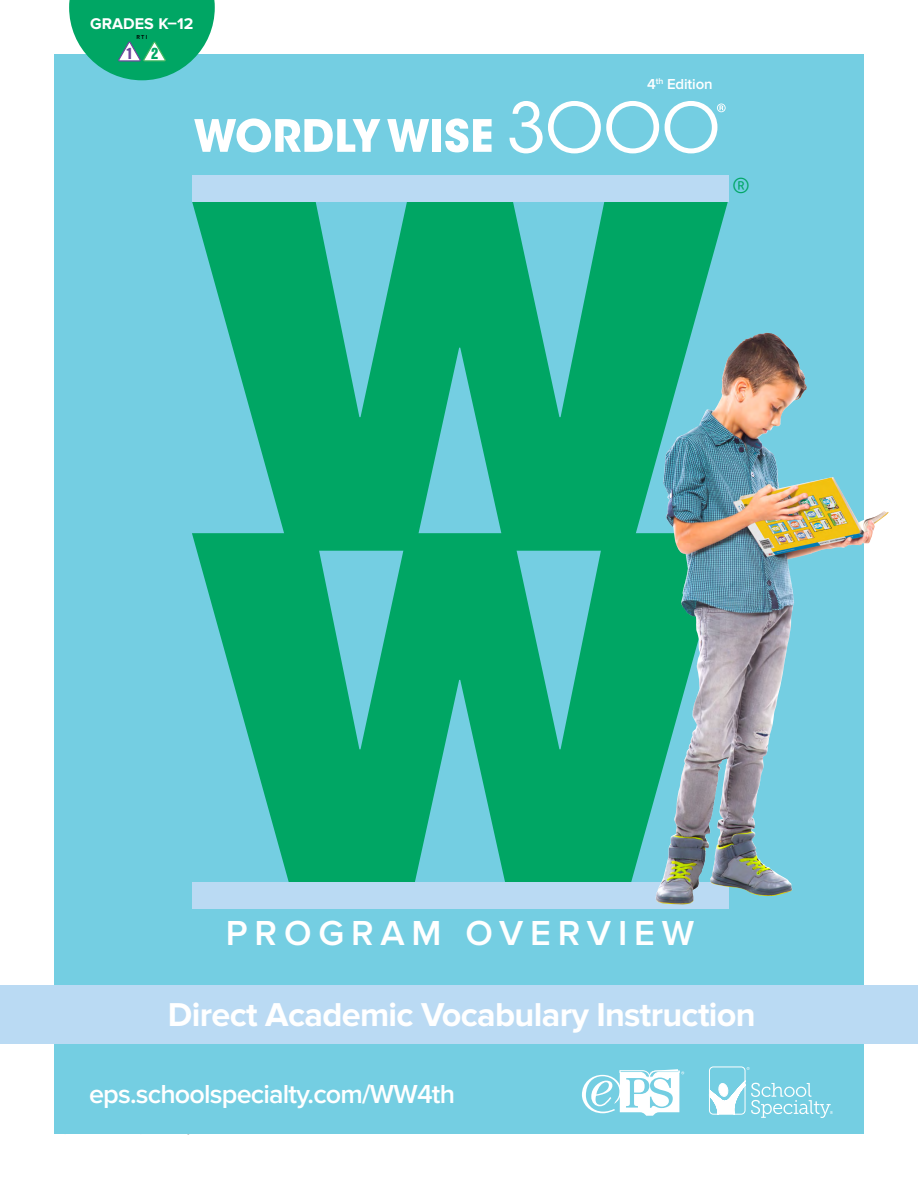
<style>
.page{position:relative;width:918px;height:1188px;background:#fff}
.page>*{position:absolute;margin:0;border:0;box-sizing:border-box;transform-origin:0 0}
.t1{font:600 36px "Proxima Nova";letter-spacing:.19em;color:#fff}
.t2{font:700 34.35px "Proxima Nova";letter-spacing:-.02em;color:#fff}
.t3{font:600 27px "Proxima Nova";letter-spacing:-.03em;color:#fff}
.t4{font:21.45px "Museo Sans 300";color:#00a664}
.t5{font:700 16.05px "Proxima Nova";color:#fff}
.t6{font:600 15px "Proxima Nova";letter-spacing:-.01em;color:#fff}
.t7{font:14.1px "Helvetica Inserat LT Std";color:#6e489d}
.t8{font:14.1px "Helvetica Inserat LT Std";color:#00a664}
.t9{font:800 5.7px "Avenir";color:#000}
</style>
<div class="page">
<div style="left:54px;top:54px;width:810px;height:1080px;background:#74cee2"></div>
<svg style="left:192px;top:202px;width:536px;height:331px;fill:#00a664"></svg>
<svg style="left:192px;top:533px;width:464px;height:349px;fill:#00a664"></svg>
<div style="left:192px;top:882px;width:537px;height:27px;background:#badaf3"></div>
<div style="left:192px;top:175px;width:536px;height:27px;background:#badaf3"></div>
<div style="left:0;top:985px;width:918px;height:59px;background:#badaf3"></div>
<svg style="left:69px;top:0;width:146px;height:80px"></svg>
<img style="left:656px;top:333px;width:111px;height:572px">
<svg style="left:582px;top:1069px;width:102px;height:47px"></svg>
<svg style="left:709px;top:1066px;width:124px;height:52px"></svg>
<svg style="left:194px;top:118px;width:186px;height:34px"></svg>
<svg style="left:387px;top:119px;width:42px;height:33px"></svg>
<div style="left:432px;top:119px;width:9px;height:33px;background:#fff"></div>
<svg style="left:445px;top:118px;width:47px;height:34px"></svg>
<svg style="left:509px;top:101px;width:150px;height:52px"></svg>
<svg style="left:665px;top:101px;width:61px;height:52px"></svg>
<p class="t5" style="left:90px;top:15px;width:105px">GRADES K–12</p>
<p class="t7" style="left:126px;top:45px;width:9px">1</p>
<p class="t8" style="left:151px;top:45px;width:9px">2</p>
<p class="t9" style="left:137px;top:33px;width:12px">RTI</p>
<p class="t6" style="left:647px;top:76px;width:67px">4<sup>th</sup> Edition</p>
<p class="t4" style="left:732px;top:174px;width:19px">®</p>
<p class="t1" style="left:226px;top:912px;width:470px">PROGRAM OVERVIEW</p>
<p class="t2" style="left:168px;top:995px;width:589px">Direct Academic Vocabulary Instruction</p>
<p class="t3" style="left:89px;top:1078px;width:368px">eps.schoolspecialty.com/WW4th</p>
</div>
